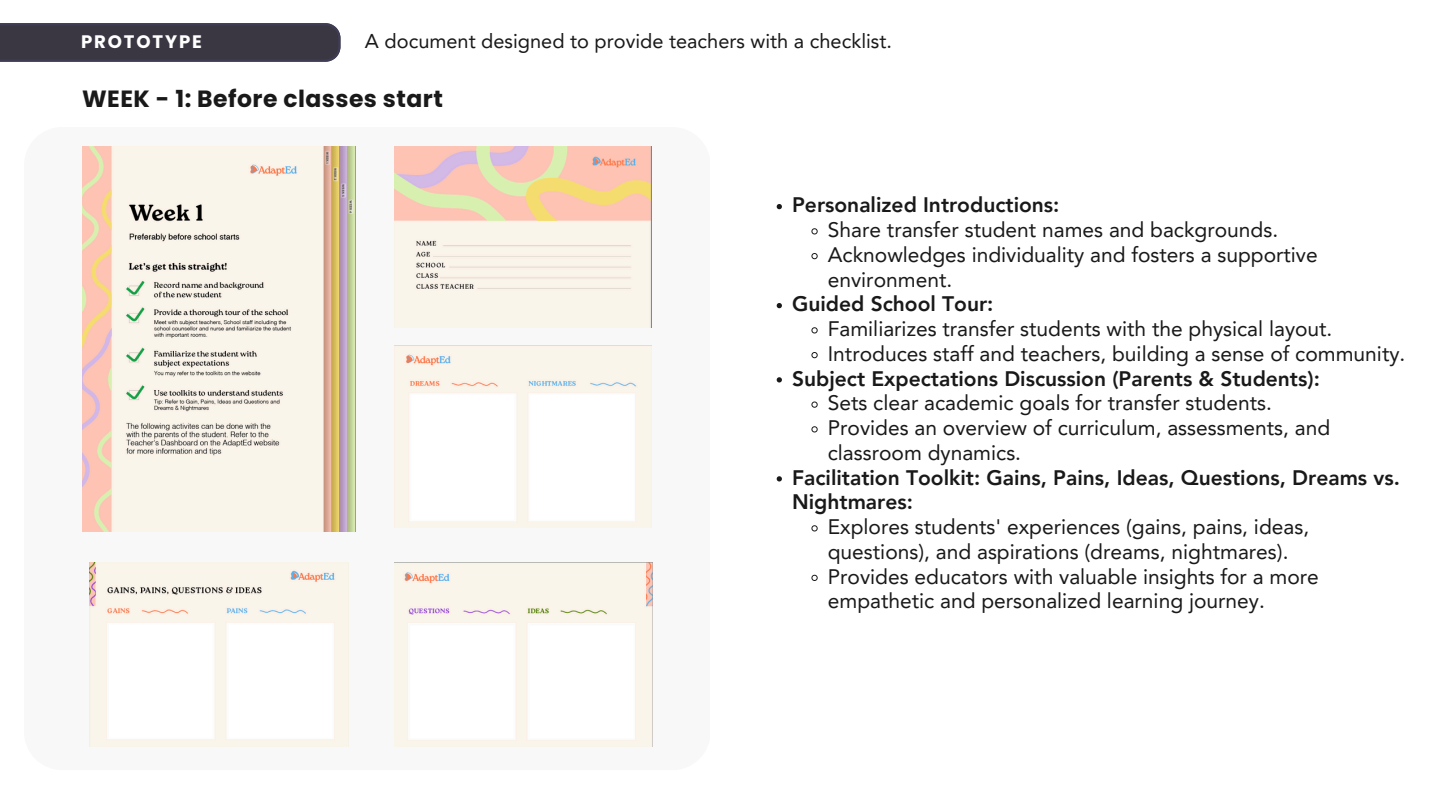
<style>
.page{position:relative;width:1440px;height:810px;background:#fff}
.page>*{position:absolute;margin:0;border:0;box-sizing:border-box;transform-origin:0 0}
.t1{font:700 23.5px "Poppins";letter-spacing:.02em;color:#191919}
.t2{font:21px/24.8px "Avenir LT Pro";color:#191919}
.t3{font:800 21px/24.8px "Avenir LT Pro";color:#191919}
.t4{font:20px "Avenir LT Pro";color:#191919}
.t5{font:700 18.1px "Poppins";letter-spacing:.105em;color:#fff}
</style>
<div class="page">
<svg style="left:0;top:23px;width:340px;height:39px;background:#3c3846"></svg>
<div style="left:24px;top:127px;width:686px;height:643px;background:#f8f8f8;border-radius:38px"></div>
<img style="left:82px;top:146px;width:274px;height:386px">
<img style="left:394px;top:146px;width:257px;height:182px">
<img style="left:394px;top:346px;width:257px;height:182px">
<img style="left:394px;top:563px;width:259px;height:184px">
<img style="left:90px;top:563px;width:258px;height:184px">
<svg style="left:777px;top:204px;width:5px;height:5px"></svg>
<svg style="left:811px;top:228px;width:7px;height:7px"></svg>
<svg style="left:811px;top:253px;width:7px;height:7px"></svg>
<svg style="left:777px;top:303px;width:5px;height:5px"></svg>
<svg style="left:811px;top:327px;width:7px;height:7px"></svg>
<svg style="left:811px;top:352px;width:7px;height:7px"></svg>
<svg style="left:777px;top:377px;width:5px;height:6px"></svg>
<svg style="left:811px;top:401px;width:7px;height:7px"></svg>
<svg style="left:811px;top:426px;width:7px;height:7px"></svg>
<svg style="left:777px;top:476px;width:5px;height:6px"></svg>
<svg style="left:811px;top:525px;width:7px;height:7px"></svg>
<svg style="left:811px;top:574px;width:7px;height:7px"></svg>
<p class="t5" style="left:81px;top:29px;width:122px">PROTOTYPE</p>
<p class="t4" style="left:365px;top:33px;width:529px">A document designed to provide teachers with a checklist.</p>
<p class="t1" style="left:82px;top:82px;width:362px">WEEK - 1: Before classes start</p>
<p class="t3" style="left:792px;top:194px;width:269px">Personalized Introductions:</p>
<p class="t2" style="left:828px;top:219px;width:452px">Share transfer student names and backgrounds.</p>
<p class="t2" style="left:828px;top:244px;width:491px">Acknowledges individuality and fosters a supportive environment.</p>
<p class="t3" style="left:792px;top:293px;width:203px">Guided School Tour:</p>
<p class="t2" style="left:828px;top:318px;width:506px">Familiarizes transfer students with the physical layout.</p>
<p class="t2" style="left:828px;top:343px;width:579px">Introduces staff and teachers, building a sense of community.</p>
<p class="t3" style="left:792px;top:368px;width:529px">Subject Expectations Discussion (Parents &amp; Students):</p>
<p class="t2" style="left:828px;top:392px;width:446px">Sets clear academic goals for transfer students.</p>
<p class="t2" style="left:828px;top:417px;width:504px">Provides an overview of curriculum, assessments, and classroom dynamics.</p>
<p class="t3" style="left:792px;top:467px;width:609px">Facilitation Toolkit: Gains, Pains, Ideas, Questions, Dreams vs.<br>Nightmares:</p>
<p class="t2" style="left:828px;top:516px;width:483px">Explores students' experiences (gains, pains, ideas, questions), and aspirations (dreams, nightmares).</p>
<p class="t2" style="left:828px;top:566px;width:493px">Provides educators with valuable insights for a more empathetic and personalized learning journey.</p>
</div>
